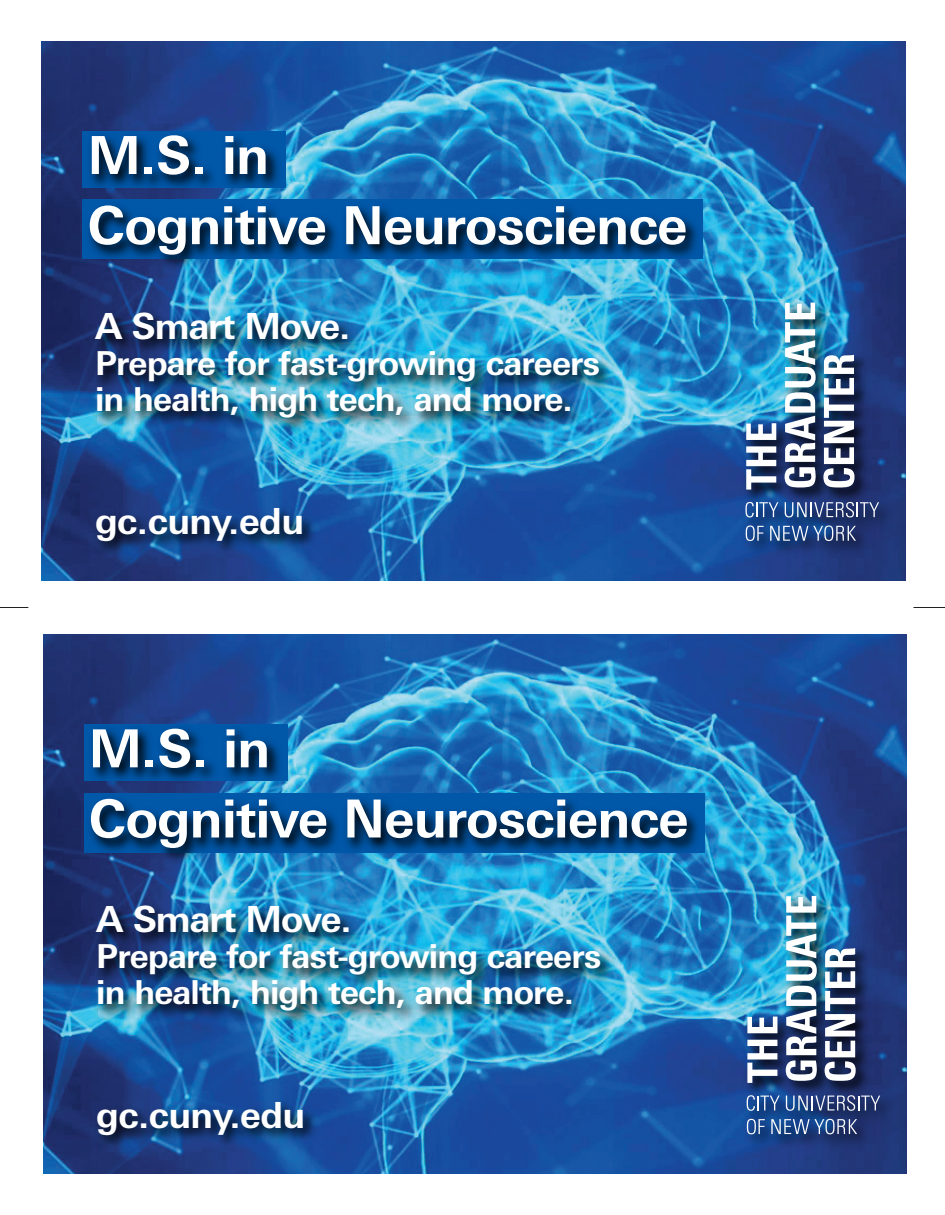
<style>
.page{position:relative;width:945px;height:1215px;background:#fff}
.page>*{position:absolute;margin:0;border:0;box-sizing:border-box;transform-origin:0 0}
.t1{font:700 52.5px/70.2px "Linotype Univers Basic";letter-spacing:-.015em;color:#fff}
.t2{font:700 36px "Linotype Univers Basic";letter-spacing:-.03em;color:#fff}
.t3{font:700 33px/36px "Linotype Univers Basic";letter-spacing:-.025em;color:#fff}
</style>
<div class="page">
<img style="left:42px;top:41px;width:864px;height:540px">
<img style="left:75px;top:122px;width:241px;height:101px">
<img style="left:76px;top:191px;width:771px;height:89px">
<img style="left:85px;top:496px;width:357px;height:85px">
<img style="left:71px;top:285px;width:583px;height:172px">
<img style="left:697px;top:273px;width:206px;height:297px">
<svg style="left:746px;top:446px;width:30px;height:44px"></svg>
<svg style="left:746px;top:423px;width:30px;height:17px"></svg>
<img style="left:785px;top:303px;width:31px;height:184px">
<svg style="left:823px;top:355px;width:32px;height:132px"></svg>
<svg style="left:745px;top:502px;width:33px;height:15px"></svg>
<svg style="left:785px;top:502px;width:94px;height:15px"></svg>
<svg style="left:746px;top:526px;width:18px;height:15px"></svg>
<svg style="left:770px;top:526px;width:86px;height:15px"></svg>
<img style="left:43px;top:634px;width:864px;height:540px">
<img style="left:76px;top:715px;width:241px;height:102px">
<img style="left:77px;top:785px;width:771px;height:88px">
<img style="left:87px;top:1089px;width:356px;height:85px">
<img style="left:73px;top:879px;width:582px;height:172px">
<img style="left:698px;top:867px;width:206px;height:296px">
<svg style="left:747px;top:1040px;width:30px;height:43px"></svg>
<svg style="left:747px;top:1017px;width:30px;height:16px"></svg>
<img style="left:786px;top:896px;width:31px;height:185px">
<svg style="left:825px;top:948px;width:31px;height:133px"></svg>
<svg style="left:747px;top:1095px;width:33px;height:16px"></svg>
<svg style="left:786px;top:1095px;width:94px;height:16px;background:#556896"></svg>
<svg style="left:747px;top:1119px;width:18px;height:15px"></svg>
<svg style="left:771px;top:1119px;width:86px;height:15px"></svg>
<hr style="left:913px;top:607px;width:32px;height:1px;background:#231f20">
<svg style="left:0;top:607px;width:28px;height:1px"></svg>
<h1 class="t1" style="left:87px;top:125px;width:602px">M.S. in<br>Cognitive Neuroscience</h1>
<p class="t2" style="left:95px;top:313px;width:257px">A Smart Move.</p>
<p class="t3" style="left:95px;top:348px;width:507px">Prepare for fast-growing careers in health, high tech, and more.</p>
<p class="t2" style="left:95px;top:508px;width:211px">gc.cuny.edu</p>
<h1 class="t1" style="left:89px;top:718px;width:602px">M.S. in<br>Cognitive Neuroscience</h1>
<p class="t2" style="left:96px;top:906px;width:257px">A Smart Move.</p>
<p class="t3" style="left:96px;top:942px;width:507px">Prepare for fast-growing careers in health, high tech, and more.</p>
<p class="t2" style="left:96px;top:1102px;width:211px">gc.cuny.edu</p>
</div>
